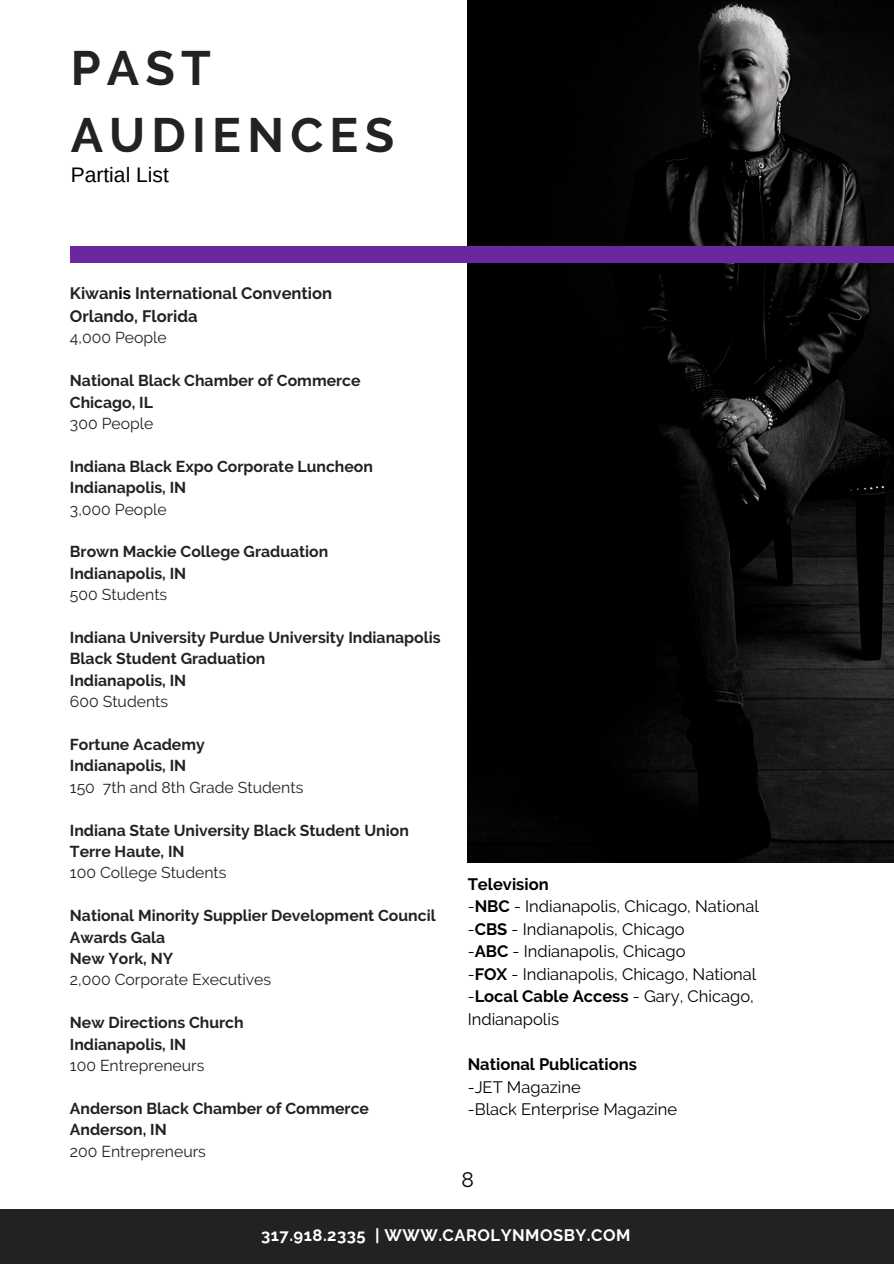
<style>
.page{position:relative;width:894px;height:1264px;background:#fff}
.page>*{position:absolute;margin:0;border:0;box-sizing:border-box;transform-origin:0 0}
.t1{font:700 48px/66.4px "Raleway";letter-spacing:.13em;color:#222}
.t2{font:21px "Arimo";color:#000}
.t3{font:21px "Raleway";color:#000}
.t4{font:16.5px/22.5px "Raleway";color:#000}
.t5{font:700 16.5px/22.5px "Raleway";color:#222}
.t6{font:700 16.5px "Raleway";letter-spacing:.03em;color:#fff}
.t7{font:700 16.5px "Raleway";color:#000}
.t8{font:700 15.75px/21.5px "Raleway";color:#222}
.t9{font:15.75px "Raleway";color:#222}
.s1{color:#000}
.s2{font-weight:700}
</style>
<div class="page">
<img style="left:467px;top:0;width:426px;height:862px">
<div style="left:70px;top:246px;width:823px;height:17px;background:#6b279f"></div>
<div style="left:0;top:1209px;width:893px;height:54px;background:#222"></div>
<h1 class="t1" style="left:71px;top:35px;width:325px">PAST<br>AUDIENCES</h1>
<h2 class="t2" style="left:71px;top:163px;width:100px">Partial List</h2>
<p class="t5" style="left:70px;top:282px;width:264px">Kiwan<span class="s1">is</span> International Convention<br>Orlando, Florida</p>
<p class="t9" style="left:70px;top:328px;width:98px">4,000 People</p>
<p class="t8" style="left:70px;top:370px;width:292px">National Black Chamber of Commerce<br>Chicago, IL</p>
<p class="t9" style="left:70px;top:414px;width:85px">300 People</p>
<p class="t8" style="left:70px;top:455px;width:304px">Indiana Black Expo Corporate Luncheon<br>Indianapolis, IN</p>
<p class="t9" style="left:70px;top:500px;width:98px">3,000 People</p>
<p class="t8" style="left:70px;top:541px;width:260px">Brown Mackie College Graduation<br>Indianapolis, IN</p>
<p class="t9" style="left:70px;top:585px;width:99px">500 Students</p>
<p class="t8" style="left:70px;top:626px;width:372px">Indiana University Purdue University Indianapolis<br>Black Student Graduation<br>Indianapolis, IN</p>
<p class="t9" style="left:70px;top:692px;width:100px">600 Students</p>
<p class="t8" style="left:70px;top:733px;width:136px">Fortune Academy<br>Indianapolis, IN</p>
<p class="t9" style="left:70px;top:778px;width:235px">150 7th and 8th Grade Students</p>
<p class="t8" style="left:70px;top:819px;width:340px">Indiana State University Black Student Union<br>Terre Haute, IN</p>
<p class="t9" style="left:70px;top:863px;width:158px">100 College Students</p>
<p class="t8" style="left:70px;top:905px;width:367px">National Minority Supplier Development Council<br>Awards Gala<br>New York, NY</p>
<p class="t9" style="left:70px;top:970px;width:203px">2,000 Corporate Executives</p>
<p class="t8" style="left:70px;top:1011px;width:175px">New Directions Church<br>Indianapolis, IN</p>
<p class="t9" style="left:70px;top:1056px;width:136px">100 Entrepreneurs</p>
<p class="t8" style="left:70px;top:1097px;width:300px">Anderson Black Chamber of Commerce<br>Anderson, IN</p>
<p class="t9" style="left:70px;top:1141px;width:137px">200 Entrepreneurs</p>
<p class="t4" style="left:467px;top:872px;width:293px"><span class="s2">Television<br></span>-<span class="s2">NBC</span> - Indianapolis, Chicago, National -<span class="s2">CBS</span> - Indianapolis, Chicago<br>-<span class="s2">ABC</span> - Indianapolis, Chicago<br>-<span class="s2">FOX</span> - Indianapolis, Chicago, National -<span class="s2">Local Cable Access</span> - Gary, Chicago,<br>Indianapolis</p>
<p class="t7" style="left:467px;top:1054px;width:171px">National Publications</p>
<p class="t4" style="left:467px;top:1075px;width:211px">-JET Magazine<br>-Black Enterprise Magazine</p>
<h2 class="t3" style="left:461px;top:1167px;width:14px">8</h2>
<p class="t6" style="left:261px;top:1225px;width:370px">317.918.2335 | WWW.CAROLYNMOSBY.COM</p>
</div>
